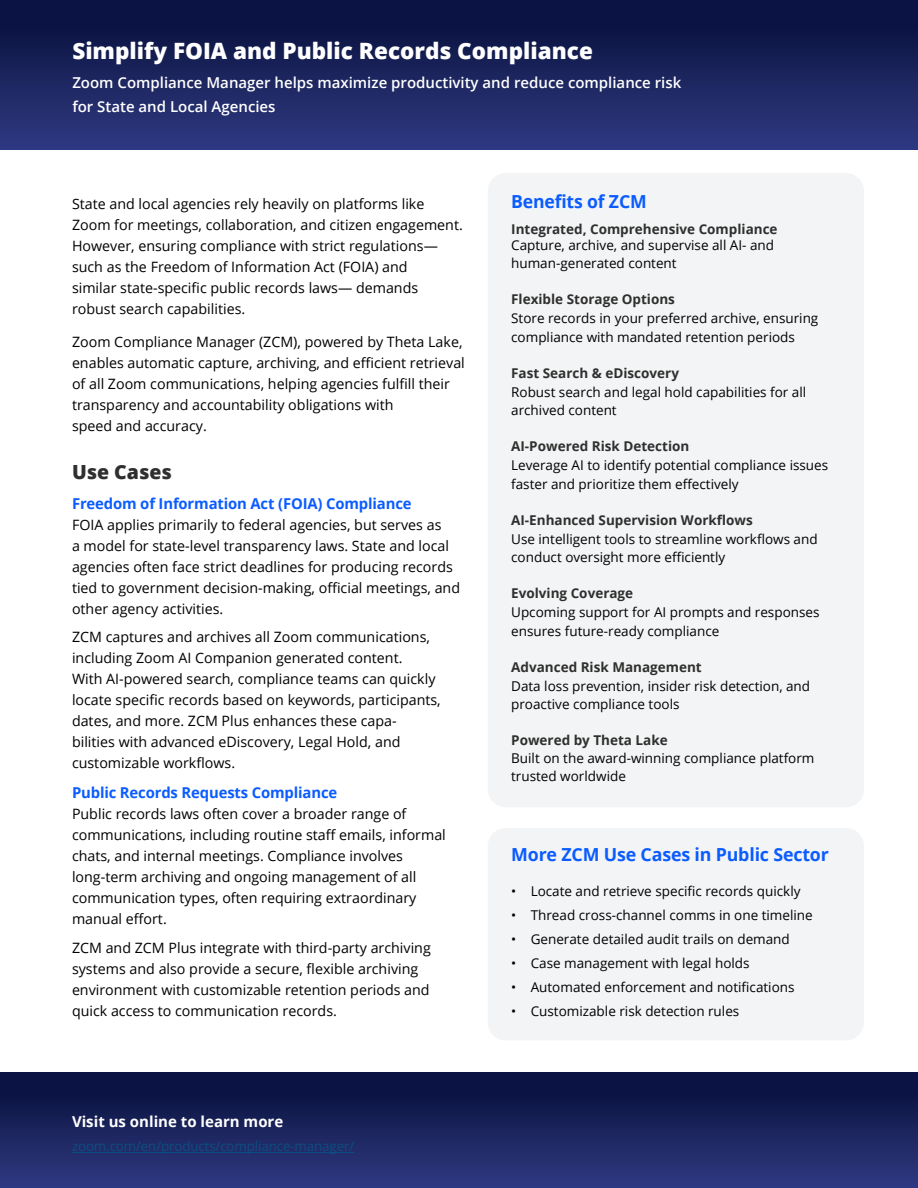
<style>
.page{position:relative;width:918px;height:1188px;background:#fff}
.page>*{position:absolute;margin:0;border:0;box-sizing:border-box;transform-origin:0 0}
.t1{font:800 22.5px "Open Sans";color:#fff}
.t2{font:800 19.5px "Open Sans";color:#2f2f2f}
.t3{font:700 18px "Open Sans";letter-spacing:-.01em;color:#0b5cff}
.t4{font:600 15px/24px "Open Sans";color:#fff}
.t5{font:700 15px "Open Sans";letter-spacing:-.01em;color:#0b5cff}
.t6{font:700 15px "Open Sans";color:#fff}
.t7{font:14.25px/21px "Open Sans";color:#000}
.t8{font:13.5px/18.8px "Open Sans";color:#000}
.t9{font:700 13.5px "Open Sans";color:#2f2f2e}
.t10{font:13.5px "Open Sans";letter-spacing:-.01em;color:#0d4d82}
</style>
<div class="page">
<div style="left:488px;top:173px;width:376px;height:634px;background:#f3f4f6;border-radius:18px"></div>
<div style="left:488px;top:828px;width:376px;height:212px;background:#f3f4f6;border-radius:18px"></div>
<div style="left:0;top:0;width:918px;height:149px;background:linear-gradient(to bottom,#060e39,#2e3980)"></div>
<div style="left:0;top:1072px;width:918px;height:116px;background:linear-gradient(to bottom,#060e39,#2e3980)"></div>
<hr style="left:72px;top:1152px;width:282px;height:1px;background:#0d4d82">
<h1 class="t1" style="left:72px;top:34px;width:522px">Simplify FOIA and Public Records Compliance</h1>
<p class="t4" style="left:72px;top:70px;width:611px">Zoom Compliance Manager helps maximize productivity and reduce compliance risk for State and Local Agencies</p>
<p class="t7" style="left:72px;top:193px;width:392px">State and local agencies rely heavily on platforms like Zoom for meetings, collaboration, and citizen engagement.<br>However, ensuring compliance with strict regulations— such as the Freedom of Information Act (FOIA) and<br>similar state-specific public records laws— demands robust search capabilities.</p>
<p class="t7" style="left:72px;top:331px;width:394px">Zoom Compliance Manager (ZCM), powered by Theta Lake, enables automatic capture, archiving, and efficient retrieval of all Zoom communications, helping agencies fulfill their transparency and accountability obligations with<br>speed and accuracy.</p>
<h2 class="t2" style="left:72px;top:457px;width:101px">Use Cases</h2>
<p class="t5" style="left:72px;top:493px;width:341px">Freedom of Information Act (FOIA) Compliance</p>
<p class="t7" style="left:72px;top:514px;width:390px">FOIA applies primarily to federal agencies, but serves as<br>a model for state-level transparency laws. State and local agencies often face strict deadlines for producing records tied to government decision-making, official meetings, and other agency activities.</p>
<p class="t7" style="left:72px;top:626px;width:370px">ZCM captures and archives all Zoom communications, including Zoom AI Companion generated content.<br>With AI-powered search, compliance teams can quickly locate specific records based on keywords, participants, dates, and more. ZCM Plus enhances these capa&shy;bilities with advanced eDiscovery, Legal Hold, and customizable workflows.</p>
<p class="t5" style="left:72px;top:782px;width:267px">Public Records Requests Compliance</p>
<p class="t7" style="left:72px;top:803px;width:375px">Public records laws often cover a broader range of communications, including routine staff emails, informal chats, and internal meetings. Compliance involves long-term archiving and ongoing management of all communication types, often requiring extraordinary manual effort.</p>
<p class="t7" style="left:72px;top:937px;width:360px">ZCM and ZCM Plus integrate with third-party archiving systems and also provide a secure, flexible archiving environment with customizable retention periods and quick access to communication records.</p>
<p class="t6" style="left:72px;top:1111px;width:213px">Visit us online to learn more</p>
<p class="t10" style="left:72px;top:1137px;width:284px">zoom.com/en/products/compliance-manager/</p>
<p class="t3" style="left:511px;top:189px;width:137px">Benefits of ZCM</p>
<p class="t9" style="left:511px;top:219px;width:268px">Integrated, Comprehensive Compliance</p>
<p class="t8" style="left:511px;top:236px;width:265px">Capture, archive, and supervise all AI- and human-generated content</p>
<p class="t9" style="left:511px;top:290px;width:165px">Flexible Storage Options</p>
<p class="t8" style="left:511px;top:309px;width:309px">Store records in your preferred archive, ensuring compliance with mandated retention periods</p>
<p class="t9" style="left:511px;top:364px;width:169px">Fast Search &amp; eDiscovery</p>
<p class="t8" style="left:511px;top:382px;width:297px">Robust search and legal hold capabilities for all archived content</p>
<p class="t9" style="left:511px;top:437px;width:180px">AI-Powered Risk Detection</p>
<p class="t8" style="left:511px;top:456px;width:319px">Leverage AI to identify potential compliance issues faster and prioritize them effectively</p>
<p class="t9" style="left:511px;top:511px;width:243px">AI-Enhanced Supervision Workflows</p>
<p class="t8" style="left:511px;top:529px;width:308px">Use intelligent tools to streamline workflows and conduct oversight more efficiently</p>
<p class="t9" style="left:511px;top:584px;width:124px">Evolving Coverage</p>
<p class="t8" style="left:511px;top:603px;width:310px">Upcoming support for AI prompts and responses ensures future-ready compliance</p>
<p class="t9" style="left:511px;top:658px;width:192px">Advanced Risk Management</p>
<p class="t8" style="left:511px;top:676px;width:301px">Data loss prevention, insider risk detection, and proactive compliance tools</p>
<p class="t9" style="left:511px;top:731px;width:158px">Powered by Theta Lake</p>
<p class="t8" style="left:511px;top:749px;width:305px;line-height:18px">Built on the award-winning compliance platform trusted worldwide</p>
<p class="t3" style="left:511px;top:842px;width:319px">More ZCM Use Cases in Public Sector</p>
<p class="t8" style="left:511px;top:882px;width:291px">• Locate and retrieve specific records quickly</p>
<p class="t8" style="left:511px;top:906px;width:303px">• Thread cross-channel comms in one timeline</p>
<p class="t8" style="left:511px;top:930px;width:280px">• Generate detailed audit trails on demand</p>
<p class="t8" style="left:511px;top:954px;width:240px">• Case management with legal holds</p>
<p class="t8" style="left:511px;top:978px;width:285px">• Automated enforcement and notifications</p>
<p class="t8" style="left:511px;top:1002px;width:230px">• Customizable risk detection rules</p>
</div>
